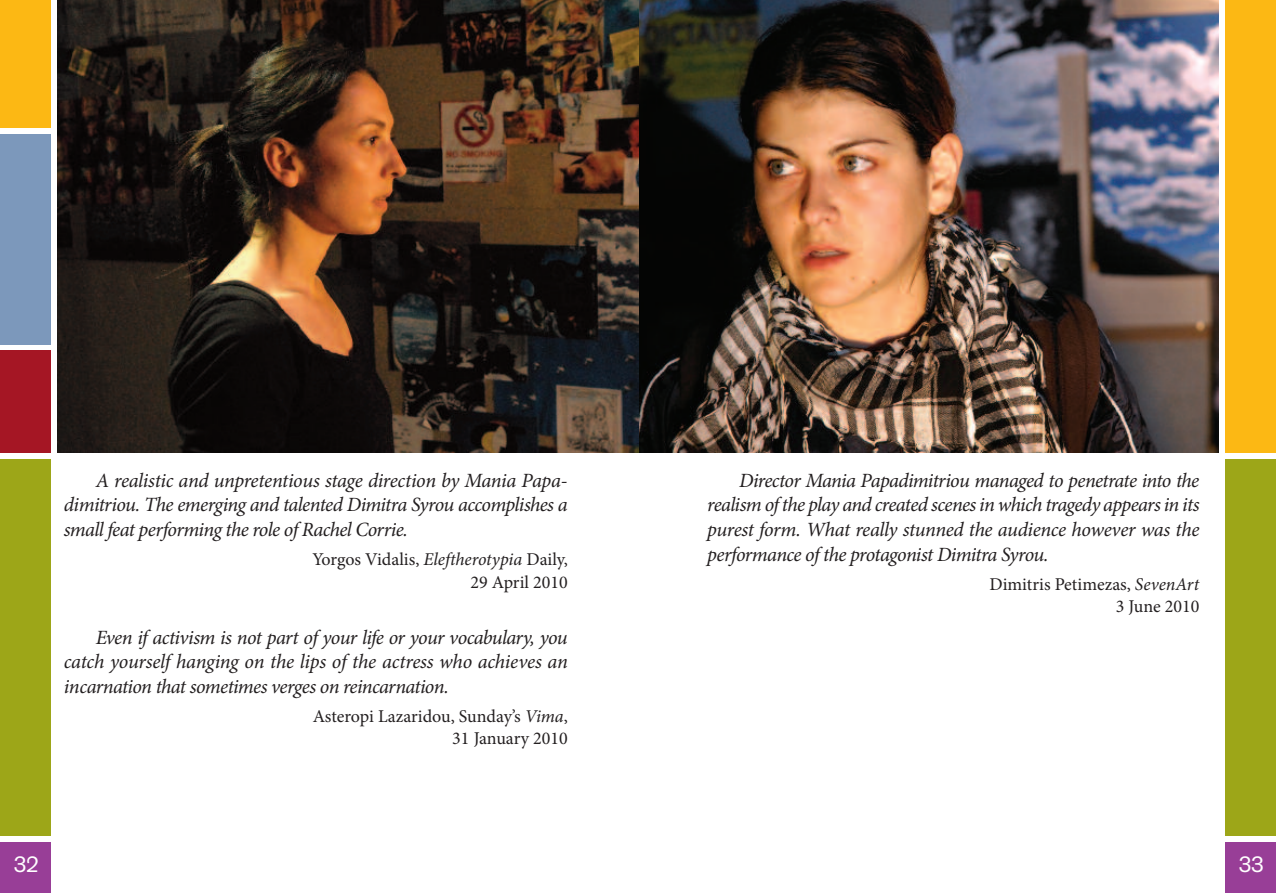
<style>
.page{position:relative;width:1276px;height:893px;background:#fff}
.page>*{position:absolute;margin:0;border:0;box-sizing:border-box;transform-origin:0 0}
.t1{font:22.5px "PF Akzidenz";color:#fff}
.t2{font:italic 20.25px/24.8px "Minion Pro";letter-spacing:-.035em;color:#231f20;text-align:justify}
.t3{font:18px/22.5px "Minion Pro";color:#231f20;text-align:right}
.s1{font-style:italic}
</style>
<div class="page">
<img style="left:638px;top:0;width:580px;height:453px">
<div style="left:1225px;top:0;width:51px;height:453px;background:#fcb814"></div>
<div style="left:1225px;top:459px;width:51px;height:377px;background:#9da618"></div>
<div style="left:1225px;top:842px;width:51px;height:51px;background:#983e97"></div>
<svg style="left:57px;top:0;width:581px;height:453px;background:#36261a"></svg>
<div style="left:0;top:0;width:51px;height:128px;background:#fcb814"></div>
<div style="left:0;top:134px;width:51px;height:210px;background:#7c98bb"></div>
<div style="left:0;top:351px;width:51px;height:102px;background:#a51624"></div>
<div style="left:0;top:459px;width:51px;height:377px;background:#9da618"></div>
<div style="left:0;top:842px;width:51px;height:51px;background:#983e97"></div>
<p class="t2" style="left:64px;top:470px;width:505px;text-indent:32px">A realistic and unpretentious stage direction by Mania Papa&shy;dimitriou. The emerging and talented Dimitra Syrou accomplishes a small feat performing the role of Rachel Corrie.</p>
<p class="t3" style="left:312px;top:550px;width:257px">Yorgos Vidalis, <span class="s1">Eleftherotypia</span> Daily,<br>29 april 2010</p>
<p class="t2" style="left:64px;top:626px;width:505px;text-indent:32px">Even if activism is not part of your life or your vocabulary, you catch yourself hanging on the lips of the actress who achieves an incarnation that sometimes verges on reincarnation.</p>
<p class="t3" style="left:313px;top:706px;width:256px">asteropi Lazaridou, sunday’s <span class="s1">Vima</span>,<br>31 January 2010</p>
<p class="t1" style="left:14px;top:852px;width:27px">32</p>
<p class="t2" style="left:707px;top:470px;width:494px;text-indent:32px">Director Mania Papadimitriou managed to penetrate into the realism of the play and created scenes in which tragedy appears in its purest form. What really stunned the audience however was the performance of the protagonist Dimitra Syrou.</p>
<p class="t3" style="left:989px;top:574px;width:211px">Dimitris Petimezas, <span class="s1">SevenArt<br></span>3 June 2010</p>
<p class="t1" style="left:1238px;top:852px;width:27px">33</p>
</div>
